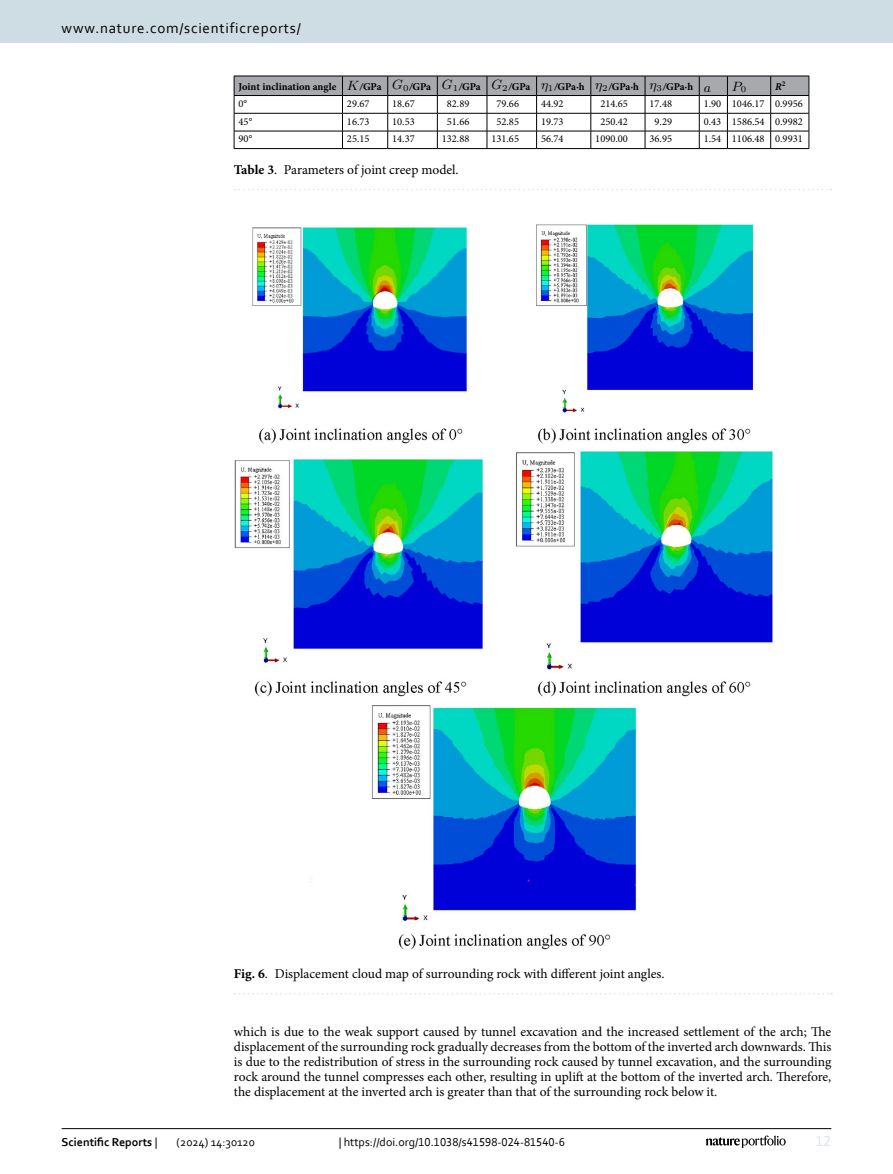
<style>
.page{position:relative;width:893px;height:1174px;background:#fff}
.page>*{position:absolute;margin:0;border:0;box-sizing:border-box;transform-origin:0 0}
.t1{font:15px "Corbel";letter-spacing:.05em;color:#000}
.t2{font:15px "Corbel";color:#d9e4eb}
.Body_Text{font:13.5px/15px "Minion Pro";letter-spacing:-.005em;color:#000;text-align:justify}
.Figure_Caption{font:13.5px "Minion Pro";color:#000}
.Table_Caption{font:13.5px "Minion Pro";letter-spacing:-.005em;color:#000}
.t3{font:13.5px "LM Math Italic 9";color:#000}
.t4{font:12px "Corbel";color:#000}
.t5{font:700 12px "Corbel";color:#000}
.Table_Body{font:10.5px "Minion Pro";color:#000}
.Table_Head{font:700 10.5px "Minion Pro";color:#000}
.Table_Head-2{font:italic 700 10.5px "Minion Pro";color:#000}
.s1{font-style:italic}
.s2{font-weight:700}
.s3{font-weight:400}
</style>
<div class="page">
<img style="left:234px;top:224px;width:539px;height:726px">
<svg style="left:235px;top:993px;width:597px;height:1px"></svg>
<svg style="left:234px;top:76px;width:576px;height:73px"></svg>
<hr style="left:771px;top:148px;width:38px;height:1px;background:#000">
<hr style="left:234px;top:148px;width:108px;height:1px;background:#000">
<svg style="left:235px;top:189px;width:597px;height:1px"></svg>
<hr style="left:62px;top:1128px;width:769px;height:1px;background:#000">
<svg style="left:706px;top:1135px;width:80px;height:12px"></svg>
<div style="left:0;top:0;width:893px;height:43px;background:#cedde4"></div>
<p class="t1" style="left:62px;top:18px;width:241px">www.nature.com/scientificreports/</p>
<p class="Table_Head" style="left:239px;top:79px;width:99px">Joint inclination angle</p>
<p class="t3" style="left:347px;top:79px;width:13px">K</p>
<p class="Table_Head" style="left:360px;top:79px;width:23px"><span class="s1">/</span>GPa</p>
<p class="t3" style="left:392px;top:79px;width:18px">G<sub>0</sub></p>
<p class="Table_Head" style="left:409px;top:79px;width:23px"><span class="s1">/</span>GPa</p>
<p class="t3" style="left:442px;top:79px;width:18px">G<sub>1</sub></p>
<p class="Table_Head" style="left:459px;top:79px;width:23px"><span class="s1">/</span>GPa</p>
<p class="t3" style="left:491px;top:79px;width:18px">G<sub>2</sub></p>
<p class="Table_Head" style="left:508px;top:79px;width:23px"><span class="s1">/</span>GPa</p>
<p class="t3" style="left:541px;top:79px;width:14px">η<sub>1</sub></p>
<p class="Table_Head" style="left:554px;top:79px;width:32px"><span class="s1">/</span>GPa<span class="s1">·</span>h</p>
<p class="t3" style="left:595px;top:79px;width:14px">η<sub>2</sub></p>
<p class="Table_Head" style="left:608px;top:79px;width:32px"><span class="s1">/</span>GPa<span class="s1">·</span>h</p>
<p class="t3" style="left:649px;top:79px;width:14px">η<sub>3</sub></p>
<p class="Table_Head" style="left:663px;top:79px;width:32px"><span class="s1">/</span>GPa<span class="s1">·</span>h</p>
<p class="t3" style="left:704px;top:82px;width:9px">a</p>
<p class="t3" style="left:732px;top:81px;width:16px">P<sub>0</sub></p>
<p class="Table_Head-2" style="left:775px;top:79px;width:12px">R<sup>2</sup></p>
<p class="Table_Body" style="left:239px;top:97px;width:10px">0°</p>
<p class="Table_Body" style="left:347px;top:97px;width:24px">29.67</p>
<p class="Table_Body" style="left:392px;top:97px;width:24px">18.67</p>
<p class="Table_Body" style="left:447px;top:97px;width:24px">82.89</p>
<p class="Table_Body" style="left:496px;top:97px;width:24px">79.66</p>
<p class="Table_Body" style="left:541px;top:97px;width:24px">44.92</p>
<p class="Table_Body" style="left:600px;top:97px;width:29px">214.65</p>
<p class="Table_Body" style="left:649px;top:97px;width:24px">17.48</p>
<p class="Table_Body" style="left:704px;top:97px;width:19px">1.90</p>
<p class="Table_Body" style="left:732px;top:97px;width:34px">1046.17</p>
<p class="Table_Body" style="left:775px;top:97px;width:29px">0.9956</p>
<p class="Table_Body" style="left:239px;top:114px;width:15px">45°</p>
<p class="Table_Body" style="left:347px;top:114px;width:24px">16.73</p>
<p class="Table_Body" style="left:392px;top:114px;width:24px">10.53</p>
<p class="Table_Body" style="left:447px;top:114px;width:24px">51.66</p>
<p class="Table_Body" style="left:496px;top:114px;width:24px">52.85</p>
<p class="Table_Body" style="left:541px;top:114px;width:24px">19.73</p>
<p class="Table_Body" style="left:600px;top:114px;width:29px">250.42</p>
<p class="Table_Body" style="left:655px;top:114px;width:19px">9.29</p>
<p class="Table_Body" style="left:704px;top:114px;width:19px">0.43</p>
<p class="Table_Body" style="left:732px;top:114px;width:34px">1586.54</p>
<p class="Table_Body" style="left:775px;top:114px;width:29px">0.9982</p>
<p class="Table_Body" style="left:239px;top:132px;width:15px">90°</p>
<p class="Table_Body" style="left:347px;top:132px;width:24px">25.15</p>
<p class="Table_Body" style="left:392px;top:132px;width:24px">14.37</p>
<p class="Table_Body" style="left:442px;top:132px;width:29px">132.88</p>
<p class="Table_Body" style="left:491px;top:132px;width:29px">131.65</p>
<p class="Table_Body" style="left:541px;top:132px;width:24px">56.74</p>
<p class="Table_Body" style="left:595px;top:132px;width:34px">1090.00</p>
<p class="Table_Body" style="left:649px;top:132px;width:24px">36.95</p>
<p class="Table_Body" style="left:704px;top:132px;width:19px">1.54</p>
<p class="Table_Body" style="left:732px;top:132px;width:34px">1106.48</p>
<p class="Table_Body" style="left:775px;top:132px;width:29px">0.9931</p>
<p class="Table_Caption" style="left:234px;top:161px;width:226px"><span class="s2">Table 3</span>. Parameters of joint creep model.</p>
<p class="Figure_Caption" style="left:234px;top:965px;width:432px"><span class="s2">Fig. 6</span>. Displacement cloud map of surrounding rock with different joint angles.</p>
<p class="Body_Text" style="left:234px;top:1024px;width:599px">which is due to the weak support caused by tunnel excavation and the increased settlement of the arch; The displacement of the surrounding rock gradually decreases from the bottom of the inverted arch downwards. This is due to the redistribution of stress in the surrounding rock caused by tunnel excavation, and the surrounding rock around the tunnel compresses each other, resulting in uplift at the bottom of the inverted arch. Therefore, the displacement at the inverted arch is greater than that of the surrounding rock below it.</p>
<p class="t5" style="left:62px;top:1134px;width:97px">Scientific Reports <span class="s3">|</span></p>
<p class="t4" style="left:177px;top:1134px;width:80px">(2024) 14:30120</p>
<p class="t4" style="left:339px;top:1134px;width:228px">| https://doi.org/10.1038/s41598-024-81540-6</p>
<p class="t2" style="left:816px;top:1132px;width:17px">12</p>
</div>
